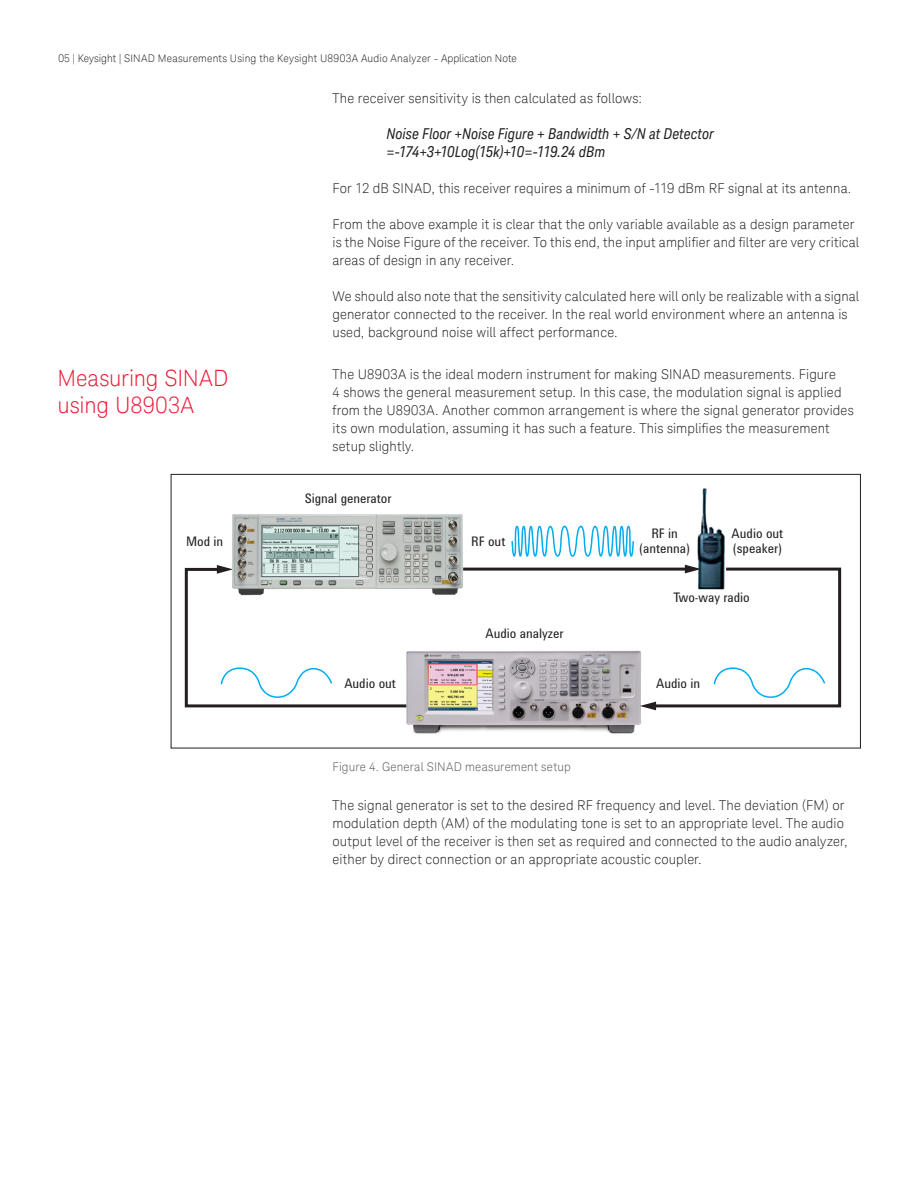
<style>
.page{position:relative;width:918px;height:1188px;background:#fff}
.page>*{position:absolute;margin:0;border:0;box-sizing:border-box;transform-origin:0 0}
.t1{font:300 22.5px/27px "Keysight Sans";letter-spacing:-.005em;color:#ed1a36}
.t2{font:italic 15px/18px "Keysight Sans Condensed";letter-spacing:.005em;color:#231f20}
.t3{font:300 13.5px/18px "Keysight Sans";letter-spacing:.01em;color:#231f20}
.t4{font:13.5px/15px "Agilent Condensed CFF";color:#231f20;text-align:center}
.t5{font:300 12px "Keysight Sans";letter-spacing:.015em;color:#57585a}
.t6{font:300 10.5px "Keysight Sans";letter-spacing:.015em;color:#231f20}
</style>
<div class="page">
<img style="left:406px;top:651px;width:235px;height:83px">
<img style="left:698px;top:489px;width:27px;height:76px">
<hr style="left:463px;top:568px;width:225px;height:3px;background:#231f20">
<svg style="left:184px;top:565px;width:225px;height:144px"></svg>
<svg style="left:640px;top:565px;width:202px;height:145px"></svg>
<svg style="left:511px;top:525px;width:123px;height:32px"></svg>
<img style="left:232px;top:514px;width:230px;height:81px">
<hr style="left:261px;top:518px;width:15px;height:4px;background:#c6cac6">
<div style="left:171px;top:474px;width:690px;height:274px;border:1px solid #231f20"></div>
<p class="t6" style="left:59px;top:52px;width:460px">05 | Keysight | SINAD Measurements Using the Keysight U8903A Audio Analyzer - Application Note</p>
<p class="t3" style="left:333px;top:90px;width:311px">The receiver sensitivity is then calculated as follows:</p>
<p class="t2" style="left:387px;top:125px;width:329px">Noise Floor +Noise Figure + Bandwidth + S/N at Detector =-174+3+10Log(15k)+10=-119.24 dBm</p>
<p class="t3" style="left:333px;top:180px;width:520px">For 12 dB SINAD, this receiver requires a minimum of -119 dBm RF signal at its antenna.</p>
<p class="t3" style="left:333px;top:216px;width:528px">From the above example it is clear that the only variable available as a design parameter is the Noise Figure of the receiver. To this end, the input amplifier and filter are very critical areas of design in any receiver.</p>
<p class="t3" style="left:333px;top:288px;width:528px">We should also note that the sensitivity calculated here will only be realizable with a signal generator connected to the receiver. In the real world environment where an antenna is used, background noise will affect performance.</p>
<p class="t3" style="left:333px;top:366px;width:523px">The U8903A is the ideal modern instrument for making SINAD measurements. Figure<br>4 shows the general measurement setup. In this case, the modulation signal is applied from the U8903A. Another common arrangement is where the signal generator provides its own modulation, assuming it has such a feature. This simplifies the measurement setup slightly.</p>
<h1 class="t1" style="left:58px;top:364px;width:172px">Measuring SINAD using U8903A</h1>
<p class="t4" style="left:305px;top:490px;width:88px">Signal generator</p>
<p class="t4" style="left:186px;top:533px;width:39px">Mod in</p>
<p class="t4" style="left:471px;top:533px;width:36px">RF out</p>
<p class="t4" style="left:485px;top:625px;width:80px">Audio analyzer</p>
<p class="t4" style="left:639px;top:525px;width:52px">RF in (antenna)</p>
<p class="t4" style="left:732px;top:525px;width:53px;text-align:left">Audio out (speaker)</p>
<p class="t4" style="left:674px;top:589px;width:78px">Two-way radio</p>
<p class="t4" style="left:344px;top:675px;width:53px">Audio out</p>
<p class="t4" style="left:656px;top:675px;width:46px">Audio in</p>
<p class="t5" style="left:333px;top:760px;width:240px">Figure 4. General SINAD measurement setup</p>
<p class="t3" style="left:333px;top:796px;width:517px">The signal generator is set to the desired RF frequency and level. The deviation (FM) or modulation depth (AM) of the modulating tone is set to an appropriate level. The audio output level of the receiver is then set as required and connected to the audio analyzer, either by direct connection or an appropriate acoustic coupler.</p>
</div>
